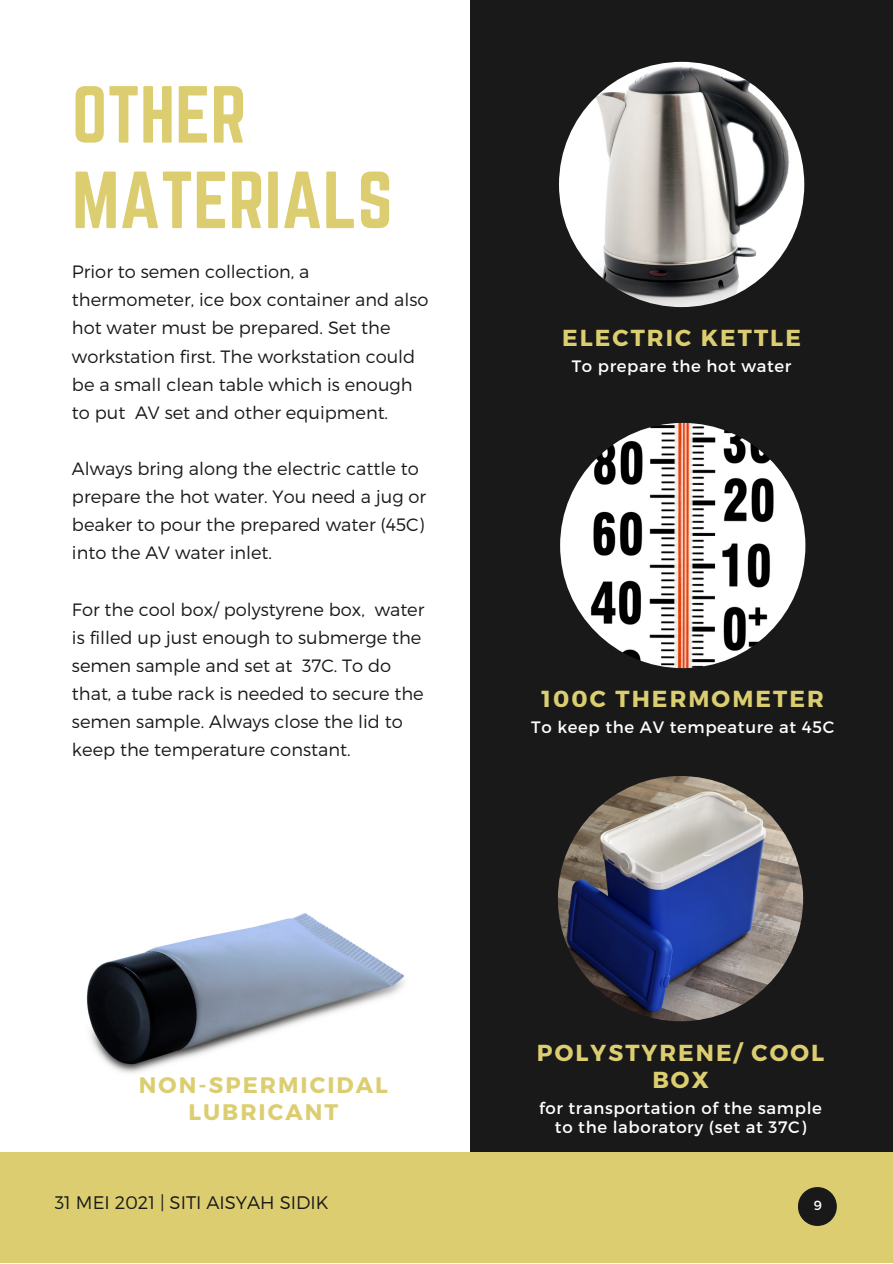
<style>
.page{position:relative;width:893px;height:1264px;background:#fff}
.page>*{position:absolute;margin:0;border:0;box-sizing:border-box;transform-origin:0 0}
.t1{font:70.65px/85.5px "Norwester";color:#dcce70}
.t2{font:700 23.1px/27px "Montserrat";letter-spacing:.09em;color:#dcce70;text-align:center}
.t3{font:700 22.5px/27px "Montserrat";letter-spacing:.09em;color:#dcce70;text-align:center}
.t4{font:300 18.15px "Montserrat";color:#191919}
.t5{font:300 17.85px/28px "Montserrat";color:#191919}
.t6{font:16.5px/19px "Montserrat";letter-spacing:.04em;color:#fff;text-align:center}
.t7{font:13.2px "Montserrat";color:#fff}
</style>
<div class="page">
<div style="left:470px;top:0;width:422px;height:1216px;background:#191919"></div>
<img style="left:559px;top:62px;width:245px;height:245px;border-radius:50%">
<img style="left:560px;top:423px;width:245px;height:245px;border-radius:50%">
<img style="left:558px;top:776px;width:245px;height:245px;border-radius:50%">
<div style="left:0;top:1152px;width:892px;height:110px;background:#dcce70"></div>
<svg style="left:798px;top:1187px;width:38px;height:38px"></svg>
<img style="left:86px;top:913px;width:318px;height:160px">
<p class="t1" style="left:72px;top:72px;width:322px">OTHER<br>MATERIALS</p>
<p class="t5" style="left:72px;top:257px;width:358px">Prior to semen collection, a thermometer, ice box container and also hot water must be prepared. Set the workstation first. The workstation could be a small clean table which is enough to put AV set and other equipment.</p>
<p class="t5" style="left:72px;top:454px;width:356px">Always bring along the electric cattle to prepare the hot water. You need a jug or beaker to pour the prepared water (45C) into the AV water inlet.</p>
<p class="t5" style="left:72px;top:594px;width:354px">For the cool box/ polystyrene box, water is filled up just enough to submerge the semen sample and set at 37C. To do that, a tube rack is needed to secure the semen sample. Always close the lid to keep the temperature constant.</p>
<p class="t2" style="left:562px;top:323px;width:240px">ELECTRIC KETTLE</p>
<p class="t6" style="left:571px;top:356px;width:221px">To prepare the hot water</p>
<p class="t2" style="left:541px;top:684px;width:284px">100C THERMOMETER</p>
<p class="t6" style="left:531px;top:717px;width:304px">To keep the AV tempeature at 45C</p>
<p class="t3" style="left:139px;top:1069px;width:250px">NON-SPERMICIDAL<br>LUBRICANT</p>
<p class="t2" style="left:537px;top:1037px;width:288px">POLYSTYRENE/ COOL<br>BOX</p>
<p class="t6" style="left:539px;top:1097px;width:284px">for transportation of the sample to the laboratory (set at 37C)</p>
<p class="t4" style="left:55px;top:1190px;width:275px">31 MEI 2021 | SITI AISYAH SIDIK</p>
<p class="t7" style="left:813px;top:1196px;width:10px">9</p>
</div>
